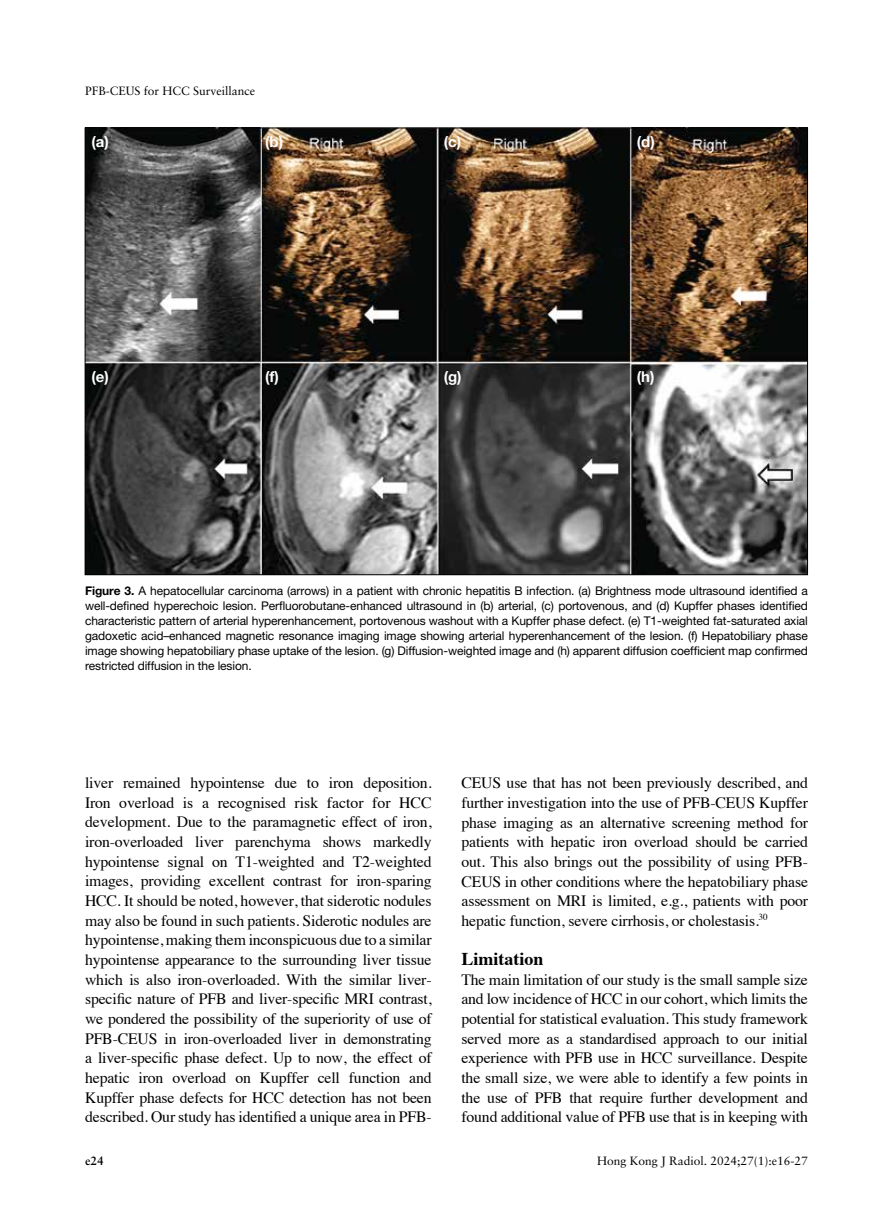
<style>
.page{position:relative;width:893px;height:1229px;background:#fff}
.page>*{position:absolute;margin:0;border:0;box-sizing:border-box;transform-origin:0 0}
.t1{font:700 18px "Times";color:#000}
.t2{font:15.75px/19.6px "Times";letter-spacing:-.01em;color:#000;text-align:justify}
.t3{font:700 15px "Helvetica Neue";color:#fff}
.t4{font:12px/15px "Helvetica Neue";letter-spacing:-.01em;color:#000;text-align:justify}
.t5{font:12px "Sabon";color:#000}
.t6{font:700 12px "Sabon";color:#000}
.s1{font-weight:700}
</style>
<div class="page">
<img style="left:87px;top:130px;width:719px;height:443px">
<p class="t5" style="left:85px;top:84px;width:172px">PFB-CEUS for HCC Surveillance</p>
<p class="t3" style="left:91px;top:132px;width:19px">(a)</p>
<p class="t3" style="left:265px;top:132px;width:20px">(b)</p>
<p class="t3" style="left:91px;top:367px;width:19px">(e)</p>
<p class="t3" style="left:265px;top:367px;width:15px">(f)</p>
<p class="t3" style="left:444px;top:132px;width:19px">(c)</p>
<p class="t3" style="left:444px;top:367px;width:20px">(g)</p>
<p class="t3" style="left:637px;top:132px;width:20px">(d)</p>
<p class="t3" style="left:637px;top:367px;width:19px">(h)</p>
<p class="t4" style="left:85px;top:583px;width:724px"><span class="s1">Figure 3.</span> A hepatocellular carcinoma (arrows) in a patient with chronic hepatitis B infection. (a) Brightness mode ultrasound identified a well-defined hyperechoic lesion. Perfluorobutane-enhanced ultrasound in (b) arterial, (c) portovenous, and (d) Kupffer phases identified characteristic pattern of arterial hyperenhancement, portovenous washout with a Kupffer phase defect. (e) T1-weighted fat-saturated axial gadoxetic acid–enhanced magnetic resonance imaging image showing arterial hyperenhancement of the lesion. (f) Hepatobiliary phase image showing hepatobiliary phase uptake of the lesion. (g) Diffusion-weighted image and (h) apparent diffusion coefficient map confirmed restricted diffusion in the lesion.</p>
<p class="t2" style="left:85px;top:772px;width:348px">liver remained hypointense due to iron deposition.<br>Iron overload is a recognised risk factor for HCC development. Due to the paramagnetic effect of iron, iron-overloaded liver parenchyma shows markedly hypointense signal on T1-weighted and T2-weighted images, providing excellent contrast for iron-sparing HCC. It should be noted, however, that siderotic nodules may also be found in such patients. Siderotic nodules are hypointense, making them inconspicuous due to a similar hypointense appearance to the surrounding liver tissue which is also iron-overloaded. With the similar liver&shy;specific nature of PFB and liver-specific MRI contrast, we pondered the possibility of the superiority of use of PFB-CEUS in iron-overloaded liver in demonstrating a liver-specific phase defect. Up to now, the effect of hepatic iron overload on Kupffer cell function and Kupffer phase defects for HCC detection has not been described. Our study has identified a unique area in PFB-</p>
<p class="t2" style="left:461px;top:772px;width:348px">CEUS use that has not been previously described, and further investigation into the use of PFB-CEUS Kupffer phase imaging as an alternative screening method for patients with hepatic iron overload should be carried out. This also brings out the possibility of using PFB-CEUS in other conditions where the hepatobiliary phase assessment on MRI is limited, e.g., patients with poor hepatic function, severe cirrhosis, or cholestasis.<sup>30</sup></p>
<p class="t1" style="left:461px;top:942px;width:84px">Limitation</p>
<p class="t2" style="left:461px;top:968px;width:348px">The main limitation of our study is the small sample size and low incidence of HCC in our cohort, which limits the potential for statistical evaluation. This study framework served more as a standardised approach to our initial experience with PFB use in HCC surveillance. Despite the small size, we were able to identify a few points in the use of PFB that require further development and found additional value of PFB use that is in keeping with</p>
<p class="t6" style="left:85px;top:1153px;width:20px">e24</p>
<p class="t5" style="left:597px;top:1153px;width:212px">Hong Kong J Radiol. 2024;27(1):e16-27</p>
</div>
